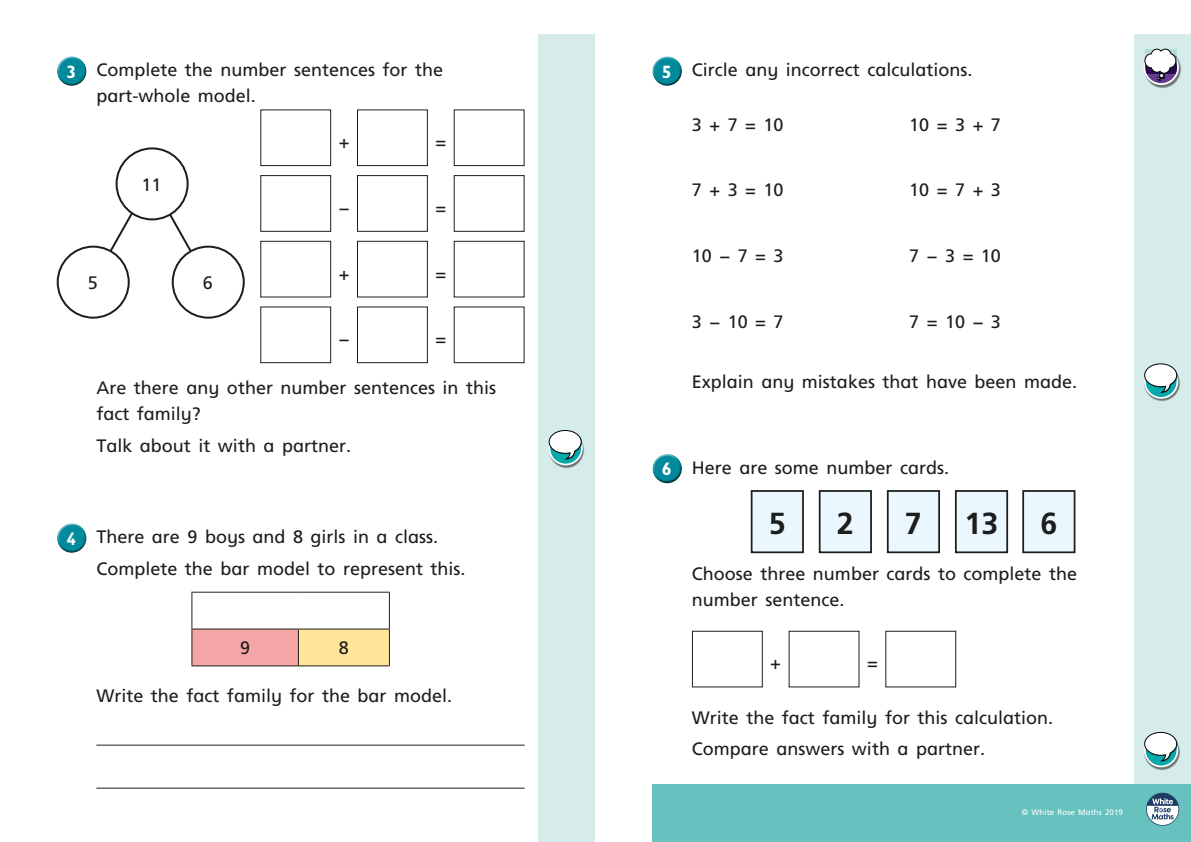
<style>
.page{position:relative;width:1191px;height:842px;background:#fff}
.page>*{position:absolute;margin:0;border:0;box-sizing:border-box;transform-origin:0 0}
.t1{font:700 30.4px "Frutiger Inf";color:#1d1d1b}
.t2{font:18px/26px "Frutiger Inf";color:#1d1d1b}
.t3{font:8px "Frutiger Inf";color:#fff}
.s1{font-family:"Gill Infant";font-weight:700;color:#fff}
</style>
<div class="page">
<div style="left:539px;top:34px;width:99px;height:808px;background:#d6eceb"></div>
<div style="left:1134px;top:34px;width:57px;height:808px;background:#d6eceb"></div>
<div style="left:595px;top:0;width:43px;height:842px;background:#fff"></div>
<div style="left:57px;top:56px;width:30px;height:23px;background:#fff;opacity:.75"></div>
<div style="left:57px;top:61px;width:31px;height:26px;background:#1d1d1b;opacity:.75"></div>
<hr style="left:96px;top:745px;width:428px;height:1px;background:#1d1d1b">
<hr style="left:96px;top:788px;width:428px;height:1px;background:#1d1d1b">
<div style="left:260px;top:109px;width:71px;height:57px;border:1px solid #1d1d1b"></div>
<div style="left:357px;top:109px;width:71px;height:57px;border:1px solid #1d1d1b"></div>
<div style="left:260px;top:175px;width:71px;height:57px;border:1px solid #1d1d1b"></div>
<div style="left:357px;top:175px;width:71px;height:57px;border:1px solid #1d1d1b"></div>
<div style="left:454px;top:175px;width:70px;height:57px;border:1px solid #1d1d1b"></div>
<div style="left:260px;top:241px;width:71px;height:56px;border:1px solid #1d1d1b"></div>
<div style="left:357px;top:241px;width:71px;height:56px;border:1px solid #1d1d1b"></div>
<div style="left:260px;top:306px;width:71px;height:57px;border:1px solid #1d1d1b"></div>
<div style="left:357px;top:306px;width:71px;height:57px;border:1px solid #1d1d1b"></div>
<div style="left:57px;top:523px;width:30px;height:23px;background:#fff;opacity:.75"></div>
<div style="left:57px;top:528px;width:31px;height:26px;background:#1d1d1b;opacity:.75"></div>
<div style="left:192px;top:629px;width:106px;height:37px;background:#f4a6a6"></div>
<div style="left:298px;top:629px;width:91px;height:37px;background:#ffe597"></div>
<hr style="left:191px;top:592px;width:107px;height:1px;background:#1d1d1b">
<hr style="left:191px;top:593px;width:1px;height:35px;background:#1d1d1b">
<hr style="left:298px;top:592px;width:92px;height:1px;background:#1d1d1b">
<hr style="left:389px;top:593px;width:1px;height:35px;background:#1d1d1b">
<hr style="left:191px;top:628px;width:107px;height:1px;background:#1d1d1b">
<hr style="left:191px;top:629px;width:1px;height:36px;background:#1d1d1b">
<hr style="left:298px;top:628px;width:92px;height:1px;background:#1d1d1b">
<hr style="left:298px;top:629px;width:1px;height:36px;background:#1d1d1b">
<hr style="left:389px;top:629px;width:1px;height:36px;background:#1d1d1b">
<hr style="left:191px;top:665px;width:107px;height:1px;background:#1d1d1b">
<hr style="left:298px;top:665px;width:92px;height:1px;background:#1d1d1b">
<div style="left:652px;top:785px;width:539px;height:57px;background:#66c1bf"></div>
<div style="left:652px;top:56px;width:30px;height:23px;background:#fff;opacity:.75"></div>
<div style="left:652px;top:61px;width:31px;height:26px;background:#1d1d1b;opacity:.75"></div>
<div style="left:652px;top:453px;width:30px;height:24px;background:#fff;opacity:.75"></div>
<div style="left:652px;top:458px;width:31px;height:26px;background:#1d1d1b;opacity:.75"></div>
<div style="left:751px;top:491px;width:52px;height:61px;background:#ebf7fe"></div>
<div style="left:750px;top:490px;width:54px;height:63px;border:2px solid #1d1d1b"></div>
<div style="left:819px;top:491px;width:52px;height:61px;background:#ebf7fe"></div>
<div style="left:819px;top:490px;width:53px;height:63px;border:2px solid #1d1d1b"></div>
<div style="left:887px;top:491px;width:52px;height:61px;background:#ebf7fe"></div>
<div style="left:887px;top:490px;width:53px;height:63px;border:2px solid #1d1d1b"></div>
<div style="left:955px;top:491px;width:52px;height:61px;background:#ebf7fe"></div>
<div style="left:955px;top:490px;width:53px;height:63px;border:2px solid #1d1d1b"></div>
<div style="left:1023px;top:491px;width:51px;height:61px;background:#ebf7fe"></div>
<div style="left:1022px;top:490px;width:53px;height:63px;border:2px solid #1d1d1b"></div>
<div style="left:692px;top:631px;width:71px;height:56px;border:1px solid #1d1d1b"></div>
<div style="left:885px;top:631px;width:71px;height:56px;border:1px solid #1d1d1b"></div>
<svg style="left:1146px;top:793px;width:33px;height:33px"></svg>
<img style="left:548px;top:440px;width:37px;height:28px">
<svg style="left:549px;top:432px;width:33px;height:32px"></svg>
<div style="left:548px;top:431px;width:35px;height:34px;border:2px solid #fff;border-radius:50%"></div>
<svg style="left:549px;top:430px;width:33px;height:30px"></svg>
<img style="left:1147px;top:50px;width:34px;height:38px">
<svg style="left:1144px;top:50px;width:34px;height:34px"></svg>
<div style="left:1143px;top:50px;width:35px;height:35px;border:2px solid #fff;border-radius:50%"></div>
<svg style="left:1144px;top:49px;width:32px;height:31px"></svg>
<img style="left:1147px;top:373px;width:33px;height:28px">
<svg style="left:1144px;top:365px;width:33px;height:33px"></svg>
<div style="left:1144px;top:364px;width:34px;height:35px;border:2px solid #fff;border-radius:50%"></div>
<svg style="left:1144px;top:364px;width:33px;height:29px"></svg>
<img style="left:1147px;top:742px;width:33px;height:28px">
<svg style="left:1144px;top:734px;width:33px;height:32px"></svg>
<div style="left:1144px;top:733px;width:34px;height:34px;border:2px solid #fff;border-radius:50%"></div>
<svg style="left:1144px;top:732px;width:33px;height:30px"></svg>
<svg style="left:91px;top:180px;width:119px;height:104px"></svg>
<div style="left:117px;top:148px;width:71px;height:71px;background:#fff;border-radius:50%"></div>
<div style="left:116px;top:147px;width:73px;height:73px;border:2px solid #1d1d1b;border-radius:50%"></div>
<div style="left:58px;top:247px;width:71px;height:71px;background:#fff;border-radius:50%"></div>
<div style="left:57px;top:246px;width:73px;height:73px;border:2px solid #1d1d1b;border-radius:50%"></div>
<div style="left:173px;top:247px;width:71px;height:71px;background:#fff;border-radius:50%"></div>
<div style="left:172px;top:246px;width:73px;height:73px;border:2px solid #1d1d1b;border-radius:50%"></div>
<p class="t2" style="left:96px;top:57px;width:348px;text-indent:-30px"><span class="s1">3</span> Complete the number sentences for the part-whole model.</p>
<p class="t2" style="left:339px;top:129px;width:12px">+</p>
<p class="t2" style="left:435px;top:129px;width:12px">=</p>
<p class="t2" style="left:142px;top:171px;width:22px">11</p>
<p class="t2" style="left:88px;top:270px;width:12px">5</p>
<p class="t2" style="left:203px;top:270px;width:12px">6</p>
<p class="t2" style="left:339px;top:194px;width:12px">−</p>
<p class="t2" style="left:435px;top:194px;width:12px">=</p>
<p class="t2" style="left:339px;top:260px;width:12px">+</p>
<p class="t2" style="left:435px;top:260px;width:12px">=</p>
<p class="t2" style="left:339px;top:326px;width:12px">−</p>
<p class="t2" style="left:435px;top:326px;width:12px">=</p>
<p class="t2" style="left:96px;top:374px;width:401px">Are there any other number sentences in this fact family?</p>
<p class="t2" style="left:96px;top:432px;width:256px">Talk about it with a partner.</p>
<p class="t2" style="left:96px;top:521px;width:371px;line-height:31.7px;text-indent:-30px"><span class="s1">4</span> There are 9 boys and 8 girls in a class.<br>Complete the bar model to represent this.</p>
<p class="t2" style="left:240px;top:635px;width:12px">9</p>
<p class="t2" style="left:339px;top:635px;width:12px">8</p>
<p class="t2" style="left:96px;top:682px;width:357px">Write the fact family for the bar model.</p>
<p class="t2" style="left:662px;top:57px;width:312px"><span class="s1">5</span> Circle any incorrect calculations.</p>
<p class="t2" style="left:692px;top:111px;width:93px">3+7=10</p>
<p class="t2" style="left:909px;top:111px;width:93px">10=3+7</p>
<p class="t2" style="left:692px;top:177px;width:93px">7+3=10</p>
<p class="t2" style="left:909px;top:177px;width:93px">10=7+3</p>
<p class="t2" style="left:692px;top:243px;width:93px">10−7=3</p>
<p class="t2" style="left:909px;top:243px;width:93px">7−3=10</p>
<p class="t2" style="left:692px;top:308px;width:93px">3−10=7</p>
<p class="t2" style="left:909px;top:308px;width:93px">7=10−3</p>
<p class="t2" style="left:692px;top:368px;width:387px">Explain any mistakes that have been made.</p>
<p class="t2" style="left:662px;top:454px;width:288px"><span class="s1">6</span> Here are some number cards.</p>
<h1 class="t1" style="left:769px;top:505px;width:18px">5</h1>
<h1 class="t1" style="left:837px;top:505px;width:18px">2</h1>
<h1 class="t1" style="left:905px;top:505px;width:18px">7</h1>
<h1 class="t1" style="left:964px;top:505px;width:35px">13</h1>
<h1 class="t1" style="left:1040px;top:505px;width:18px">6</h1>
<p class="t2" style="left:692px;top:561px;width:387px">Choose three number cards to complete the number sentence.</p>
<p class="t2" style="left:770px;top:650px;width:12px">+</p>
<p class="t2" style="left:867px;top:650px;width:12px">=</p>
<p class="t2" style="left:692px;top:701px;width:363px;line-height:31.7px">Write the fact family for this calculation.<br>Compare answers with a partner.</p>
<p class="t3" style="left:1021px;top:808px;width:103px">© White Rose Maths 2019</p>
</div>
